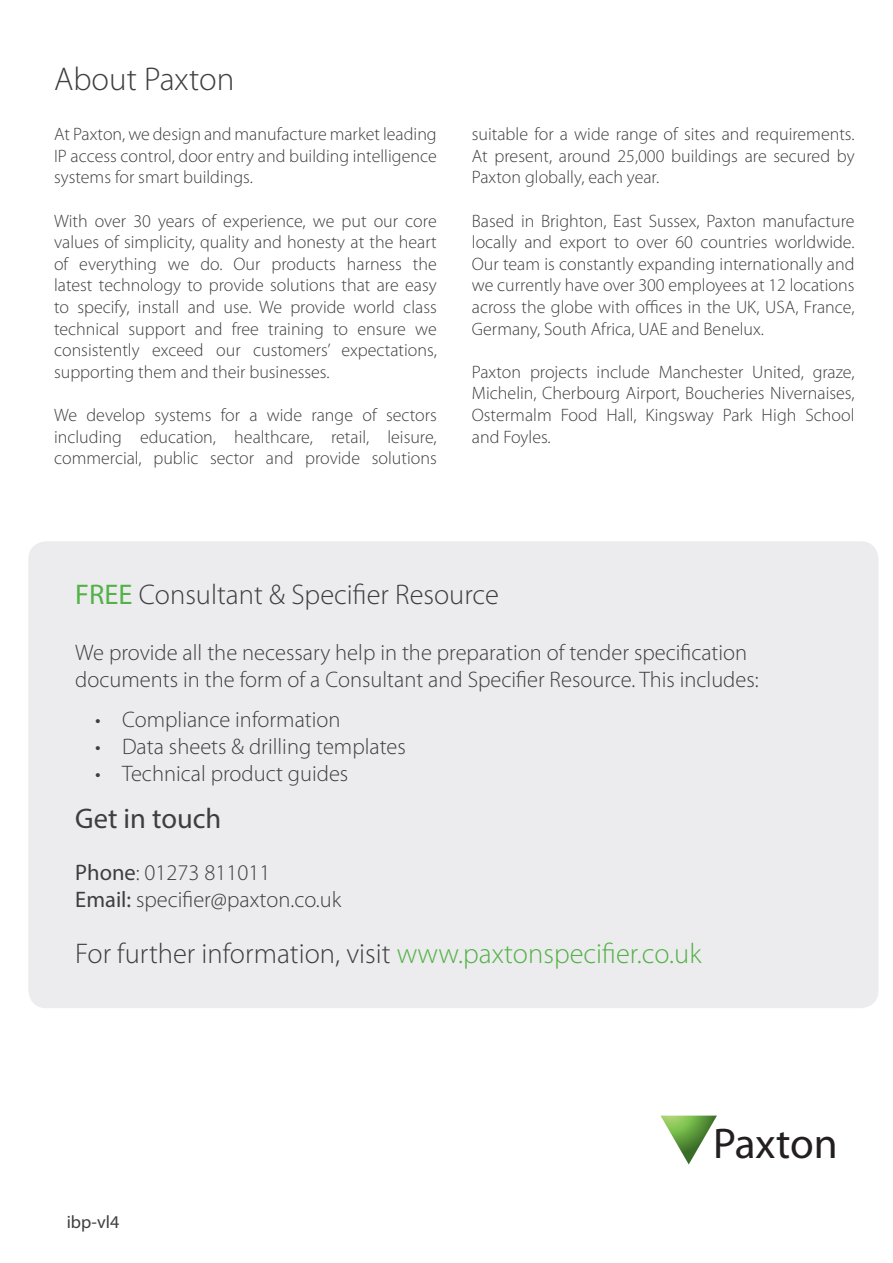
<style>
.page{position:relative;width:893px;height:1263px;background:#fff}
.page>*{position:absolute;margin:0;border:0;box-sizing:border-box;transform-origin:0 0}
.t1{font:43.2px "Myriad Pro";color:#231f20}
.t2{font:300 33px "Myriad Pro";color:#3e3e3f}
.Body_copy{font:300 28.5px "Myriad Pro";color:#3e3e3f}
.Body_copy-2{font:28.5px "Myriad Pro";color:#3e3e3f}
.Body_copy-3{font:300 22.5px/27px "Myriad Pro";color:#3e3e3f}
.Body_copy-4{font:300 18px/21.6px "Myriad Pro";color:#3e3e3f;text-align:justify}
.t3{font:18px "Myriad Pro";color:#3e3e3f}
.s1{font-weight:400;color:#53b247}
.s2{font-weight:400}
.s3{color:#53b247}
</style>
<div class="page">
<svg style="left:660px;top:1115px;width:57px;height:49px"></svg>
<div style="left:28px;top:541px;width:850px;height:467px;background:#ececee;border-radius:18px"></div>
<p class="t2" style="left:54px;top:59px;width:182px">About Paxton</p>
<p class="Body_copy-4" style="left:54px;top:123px;width:384px">At Paxton, we design and manufacture market leading IP access control, door entry and building intelligence systems for smart buildings.</p>
<p class="Body_copy-4" style="left:54px;top:210px;width:384px">With over 30 years of experience, we put our core values of simplicity, quality and honesty at the heart of everything we do. Our products harness the latest technology to provide solutions that are easy to specify, install and use. We provide world class technical support and free training to ensure we consistently exceed our customers’ expectations, supporting them and their businesses.</p>
<p class="Body_copy-4" style="left:54px;top:404px;width:384px">We develop systems for a wide range of sectors including education, healthcare, retail, leisure, commercial, public sector and provide solutions</p>
<p class="Body_copy-4" style="left:472px;top:123px;width:384px">suitable for a wide range of sites and requirements.<br>At present, around 25,000 buildings are secured by Paxton globally, each year.</p>
<p class="Body_copy-4" style="left:472px;top:210px;width:384px">Based in Brighton, East Sussex, Paxton manufacture locally and export to over 60 countries worldwide.<br>Our team is constantly expanding internationally and we currently have over 300 employees at 12 locations across the globe with offices in the UK, USA, France, Germany, South Africa, UAE and Benelux.</p>
<p class="Body_copy-4" style="left:472px;top:361px;width:384px">Paxton projects include Manchester United, graze, Michelin, Cherbourg Airport, Boucheries Nivernaises, Ostermalm Food Hall, Kingsway Park High School and Foyles.</p>
<p class="Body_copy" style="left:75px;top:577px;width:425px"><span class="s1">FREE</span> Consultant &amp; Specifier Resource</p>
<p class="Body_copy-3" style="left:75px;top:639px;width:685px">We provide all the necessary help in the preparation of tender specification documents in the form of a Consultant and Specifier Resource. This includes:</p>
<p class="Body_copy-3" style="left:95px;top:705px;width:247px">• Compliance information</p>
<p class="Body_copy-3" style="left:95px;top:732px;width:312px">• Data sheets &amp; drilling templates</p>
<p class="Body_copy-3" style="left:95px;top:759px;width:255px">• Technical product guides</p>
<p class="Body_copy-2" style="left:75px;top:800px;width:148px">Get in touch</p>
<p class="Body_copy-3" style="left:75px;top:858px;width:197px"><span class="s2">Phone</span>: 01273 811011</p>
<p class="Body_copy-3" style="left:75px;top:885px;width:268px"><span class="s2">Email:</span> specifier@paxton.co.uk</p>
<p class="Body_copy" style="left:75px;top:936px;width:628px">For further information, visit <span class="s3">www.paxtonspecifier.co.uk</span></p>
<p class="t3" style="left:67px;top:1211px;width:54px">ibp-vl4</p>
<p class="t1" style="left:713px;top:1117px;width:126px">Paxton</p>
</div>
